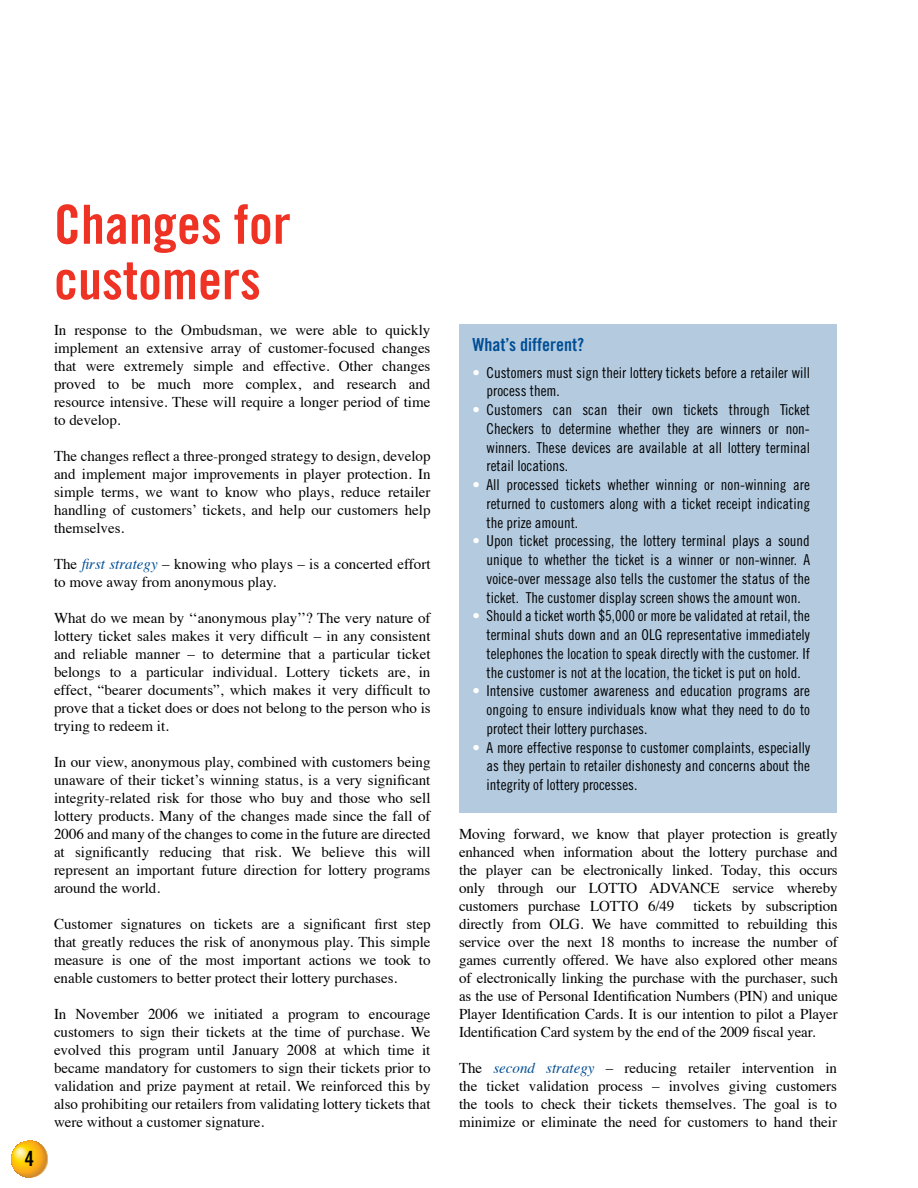
<style>
.page{position:relative;width:918px;height:1188px;background:#fff}
.page>*{position:absolute;margin:0;border:0;box-sizing:border-box;transform-origin:0 0}
.t1{font:54px/55.5px "Trade Gothic Bold Cond Twenty";color:#ee3224}
.t2{font:21px "Trade Gothic Bold Cond Twenty";color:#000}
.t3{font:18px "Trade Gothic Bold Cond Twenty";color:#004e95}
.t4{font:15px/18px "Times";color:#000;text-align:justify}
.t5{font:15px/18.8px "Trade Gothic Cond Eighteen";color:#000;text-align:justify}
.s1{font-style:italic;color:#004e95}
.s2{color:#fff}
</style>
<div class="page">
<div style="left:459px;top:324px;width:378px;height:488px;background:#b3cadf"></div>
<svg style="left:11px;top:1141px;width:37px;height:36px"></svg>
<h2 class="t2" style="left:25px;top:1146px;width:11px">4</h2>
<h2 class="t1" style="left:54px;top:196px;width:238px">Changes for customers</h2>
<p class="t4" style="left:54px;top:322px;width:378px">In response to the Ombudsman, we were able to quickly implement an extensive array of customer-focused changes that were extremely simple and effective. Other changes proved to be much more complex, and research and resource intensive. These will require a longer period of time to develop.</p>
<p class="t4" style="left:54px;top:448px;width:378px">The changes reflect a three-pronged strategy to design, develop and implement major improvements in player protection. In simple terms, we want to know who plays, reduce retailer handling of customers’ tickets, and help our customers help themselves.</p>
<p class="t4" style="left:54px;top:556px;width:378px">The <span class="s1">first strategy</span> – knowing who plays – is a concerted effort to move away from anonymous play.</p>
<p class="t4" style="left:54px;top:610px;width:378px">What do we mean by ‘‘anonymous play’’? The very nature of lottery ticket sales makes it very difficult – in any consistent and reliable manner – to determine that a particular ticket belongs to a particular individual. Lottery tickets are, in effect, “bearer documents”, which makes it very difficult to prove that a ticket does or does not belong to the person who is trying to redeem it.</p>
<p class="t4" style="left:54px;top:754px;width:378px">In our view, anonymous play, combined with customers being unaware of their ticket’s winning status, is a very significant integrity-related risk for those who buy and those who sell lottery products. Many of the changes made since the fall of 2006 and many of the changes to come in the future are directed at significantly reducing that risk. We believe this will represent an important future direction for lottery programs around the world.</p>
<p class="t4" style="left:54px;top:916px;width:378px">Customer signatures on tickets are a significant first step that greatly reduces the risk of anonymous play. This simple measure is one of the most important actions we took to enable customers to better protect their lottery purchases.</p>
<p class="t4" style="left:54px;top:1006px;width:378px">In November 2006 we initiated a program to encourage customers to sign their tickets at the time of purchase. We evolved this program until January 2008 at which time it became mandatory for customers to sign their tickets prior to validation and prize payment at retail. We reinforced this by also prohibiting our retailers from validating lottery tickets that were without a customer signature.</p>
<h3 class="t3" style="left:472px;top:334px;width:113px">What’s different?</h3>
<p class="t5" style="left:487px;top:363px;width:325px;text-indent:-14px"><span class="s2">s</span> Customers must sign their lottery tickets before a retailer will process them.</p>
<p class="t5" style="left:487px;top:400px;width:325px;text-indent:-14px"><span class="s2">s</span> Customers can scan their own tickets through Ticket Checkers to determine whether they are winners or non&shy;winners. These devices are available at all lottery terminal retail locations.</p>
<p class="t5" style="left:487px;top:475px;width:325px;text-indent:-14px"><span class="s2">s</span> All processed tickets whether winning or non-winning are returned to customers along with a ticket receipt indicating the prize amount.</p>
<p class="t5" style="left:487px;top:531px;width:325px;text-indent:-14px"><span class="s2">s</span> Upon ticket processing, the lottery terminal plays a sound unique to whether the ticket is a winner or non-winner. A voice-over message also tells the customer the status of the ticket. The customer display screen shows the amount won.</p>
<p class="t5" style="left:487px;top:606px;width:325px;text-indent:-14px"><span class="s2">s</span> Should a ticket worth $5,000 or more be validated at retail, the terminal shuts down and an OLG representative immediately telephones the location to speak directly with the customer. If the customer is not at the location, the ticket is put on hold.</p>
<p class="t5" style="left:487px;top:681px;width:325px;text-indent:-14px"><span class="s2">s</span> Intensive customer awareness and education programs are ongoing to ensure individuals know what they need to do to protect their lottery purchases.</p>
<p class="t5" style="left:487px;top:738px;width:325px;text-indent:-14px"><span class="s2">s</span> A more effective response to customer complaints, especially as they pertain to retailer dishonesty and concerns about the integrity of lottery processes.</p>
<p class="t4" style="left:459px;top:826px;width:380px">Moving forward, we know that player protection is greatly enhanced when information about the lottery purchase and the player can be electronically linked. Today, this occurs only through our LOTTO ADVANCE service whereby customers purchase LOTTO 6/49</p>
<p class="t4" style="left:459px;top:898px;width:380px;text-indent:235px">tickets by subscription directly from OLG. We have committed to rebuilding this service over the next 18 months to increase the number of games currently offered. We have also explored other means of electronically linking the purchase with the purchaser, such as the use of Personal Identification Numbers (PIN) and unique Player Identification Cards. It is our intention to pilot a Player Identification Card system by the end of the 2009 fiscal year.</p>
<p class="t4" style="left:459px;top:1060px;width:380px">The <span class="s1">second strategy</span> – reducing retailer intervention in the ticket validation process – involves giving customers the tools to check their tickets themselves. The goal is to minimize or eliminate the need for customers to hand their</p>
</div>
